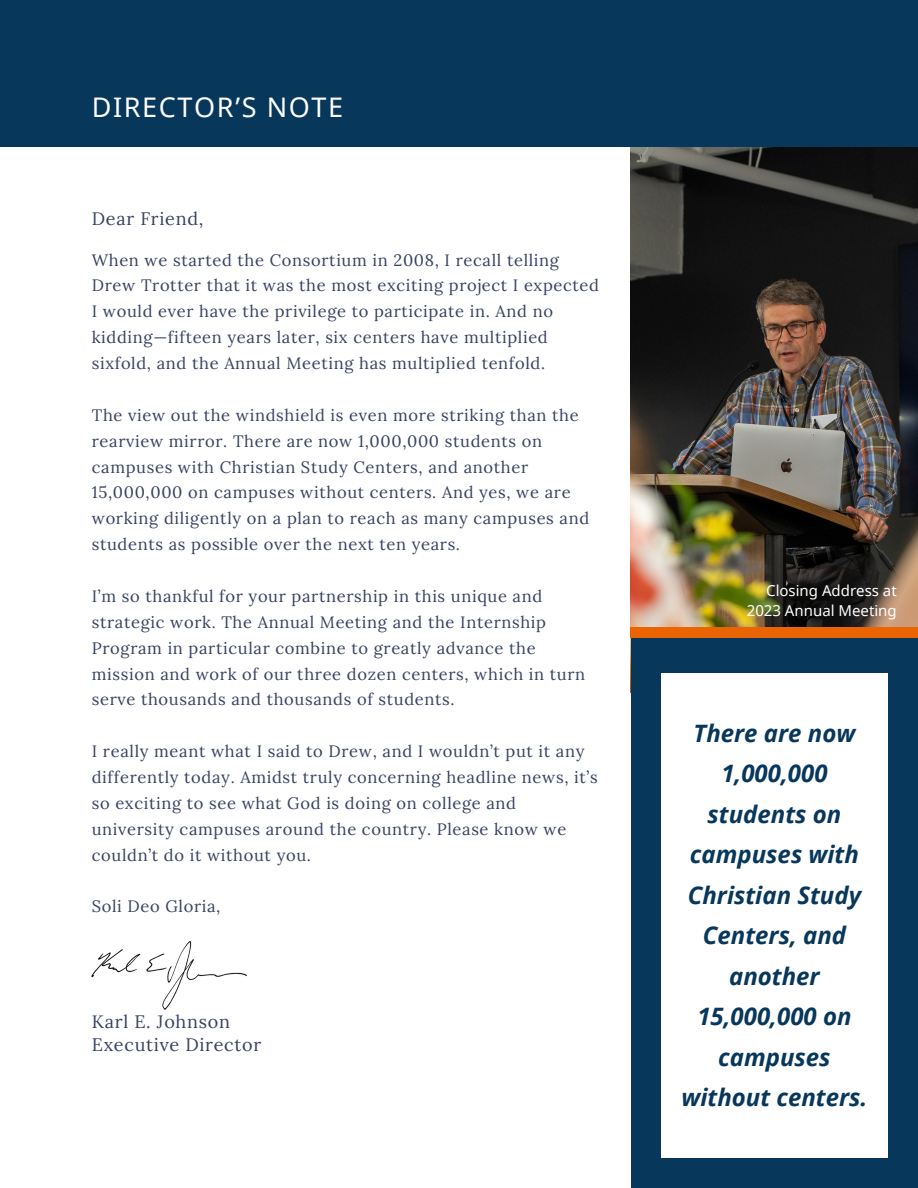
<style>
.page{position:relative;width:918px;height:1188px;background:#fff}
.page>*{position:absolute;margin:0;border:0;box-sizing:border-box;transform-origin:0 0}
.t1{font:27px "Noto Sans";letter-spacing:.06em;color:#fff}
.t2{font:italic 700 24px/40.5px "Noto Sans";color:#08375c;text-align:center}
.t3{font:18px "Lora";letter-spacing:.04em;color:#384263}
.t4{font:16.5px/25.8px "Lora";letter-spacing:.04em;color:#384263}
.t5{font:15px "Noto Sans";color:#fff}
</style>
<div class="page">
<img style="left:631px;top:147px;width:287px;height:481px">
<div style="left:0;top:0;width:918px;height:147px;background:#08375c"></div>
<img style="left:92px;top:941px;width:155px;height:68px">
<div style="left:631px;top:638px;width:287px;height:550px;background:#08375c"></div>
<div style="left:661px;top:673px;width:226px;height:485px;background:#fff"></div>
<div style="left:631px;top:628px;width:287px;height:10px;background:#ea6502"></div>
<p class="t1" style="left:92px;top:88px;width:253px">DIRECTOR’S NOTE</p>
<p class="t3" style="left:92px;top:207px;width:113px">Dear Friend,</p>
<p class="t4" style="left:92px;top:247px;width:509px">When we started the Consortium in 2008, I recall telling Drew Trotter that it was the most exciting project I expected I would ever have the privilege to participate in. And no kidding—fifteen years later, six centers have multiplied sixfold, and the Annual Meeting has multiplied tenfold.</p>
<p class="t4" style="left:92px;top:402px;width:499px">The view out the windshield is even more striking than the rearview mirror. There are now 1,000,000 students on campuses with Christian Study Centers, and another 15,000,000 on campuses without centers. And yes, we are working diligently on a plan to reach as many campuses and students as possible over the next ten years.</p>
<p class="t4" style="left:92px;top:583px;width:495px">I’m so thankful for your partnership in this unique and strategic work. The Annual Meeting and the Internship Program in particular combine to greatly advance the mission and work of our three dozen centers, which in turn serve thousands and thousands of students.</p>
<p class="t4" style="left:92px;top:738px;width:507px">I really meant what I said to Drew, and I wouldn’t put it any differently today. Amidst truly concerning headline news, it’s so exciting to see what God is doing on college and university campuses around the country. Please know we couldn’t do it without you.</p>
<p class="t4" style="left:92px;top:894px;width:130px">Soli Deo Gloria,</p>
<p class="t3" style="left:92px;top:1010px;width:140px">Karl E. Johnson</p>
<p class="t3" style="left:92px;top:1033px;width:171px">Executive Director</p>
<p class="t5" style="left:766px;top:580px;width:132px">Closing Address at</p>
<p class="t5" style="left:747px;top:600px;width:152px">2023 Annual Meeting</p>
<p class="t2" style="left:682px;top:712px;width:187px">There are now<br>1,000,000 students on campuses with<br>Christian Study<br>Centers, and another<br>15,000,000 on campuses without centers.</p>
</div>
